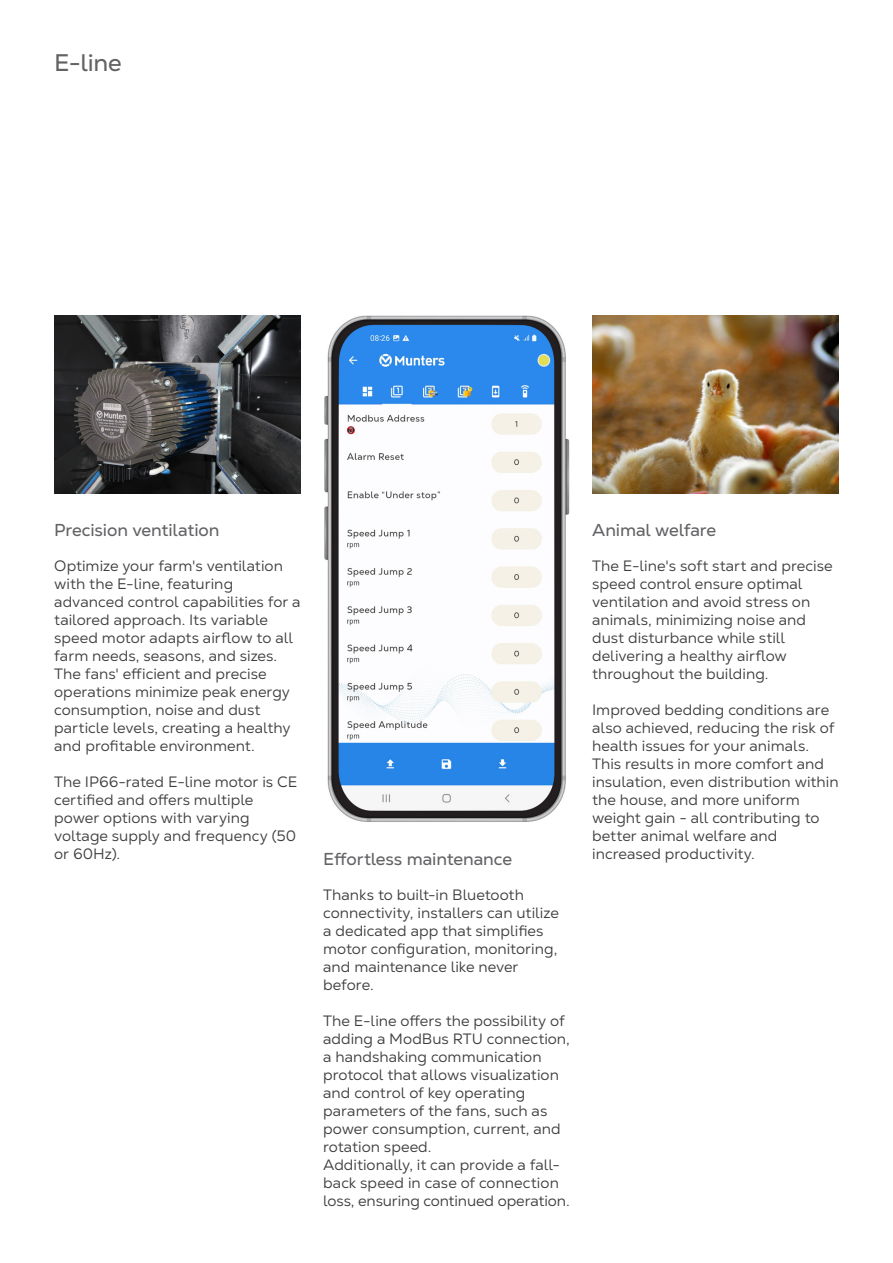
<style>
.page{position:relative;width:893px;height:1263px;background:#fff}
.page>*{position:absolute;margin:0;border:0;box-sizing:border-box;transform-origin:0 0}
.Vignette{font:24px "Nexa Text";color:#636366}
.Subheader_1{font:17.25px "Nexa Text";letter-spacing:-.005em;color:#636366}
.Body_text{font:15px/18px "Nexa Text";color:#3e3e3f}
</style>
<div class="page">
<img style="left:54px;top:316px;width:247px;height:177px">
<img style="left:592px;top:316px;width:247px;height:177px">
<img style="left:324px;top:316px;width:246px;height:506px">
<p class="Vignette" style="left:54px;top:47px;width:69px">E-line</p>
<p class="Subheader_1" style="left:54px;top:519px;width:167px">Precision ventilation</p>
<p class="Body_text" style="left:54px;top:556px;width:230px">Optimize your farm's ventilation with the E-line, featuring</p>
<p class="Body_text" style="left:54px;top:592px;width:248px">advanced control capabilities for a tailored approach. Its variable speed motor adapts airflow to all farm needs, seasons, and sizes.</p>
<p class="Body_text" style="left:54px;top:664px;width:237px">The fans' efficient and precise operations minimize peak energy consumption, noise and dust</p>
<p class="Body_text" style="left:54px;top:718px;width:238px">particle levels, creating a healthy and profitable environment.</p>
<p class="Body_text" style="left:54px;top:772px;width:245px">The IP66-rated E-line motor is CE certified and offers multiple power options with varying</p>
<p class="Body_text" style="left:54px;top:826px;width:244px">voltage supply and frequency (50 or 60Hz).</p>
<p class="Subheader_1" style="left:323px;top:848px;width:190px">Effortless maintenance</p>
<p class="Body_text" style="left:323px;top:885px;width:202px">Thanks to built-in Bluetooth</p>
<p class="Body_text" style="left:323px;top:903px;width:237px">connectivity, installers can utilize a dedicated app that simplifies motor configuration, monitoring, and maintenance like never before.</p>
<p class="Body_text" style="left:323px;top:1011px;width:248px">The E-line offers the possibility of adding a ModBus RTU connection, a handshaking communication protocol that allows visualization and control of key operating</p>
<p class="Body_text" style="left:323px;top:1101px;width:239px">parameters of the fans, such as power consumption, current, and rotation speed.</p>
<p class="Body_text" style="left:323px;top:1155px;width:248px">Additionally, it can provide a fall&shy;back speed in case of connection loss, ensuring continued operation.</p>
<p class="Subheader_1" style="left:592px;top:519px;width:126px">Animal welfare</p>
<p class="Body_text" style="left:592px;top:556px;width:242px">The E-line's soft start and precise speed control ensure optimal</p>
<p class="Body_text" style="left:592px;top:592px;width:220px">ventilation and avoid stress on animals, minimizing noise and dust disturbance while still</p>
<p class="Body_text" style="left:592px;top:646px;width:196px">delivering a healthy airflow throughout the building.</p>
<p class="Body_text" style="left:592px;top:700px;width:244px">Improved bedding conditions are also achieved, reducing the risk of health issues for your animals.</p>
<p class="Body_text" style="left:592px;top:754px;width:233px">This results in more comfort and</p>
<p class="Body_text" style="left:592px;top:772px;width:248px">insulation, even distribution within the house, and more uniform weight gain - all contributing to better animal welfare and</p>
<p class="Body_text" style="left:592px;top:844px;width:164px">increased productivity.</p>
</div>
